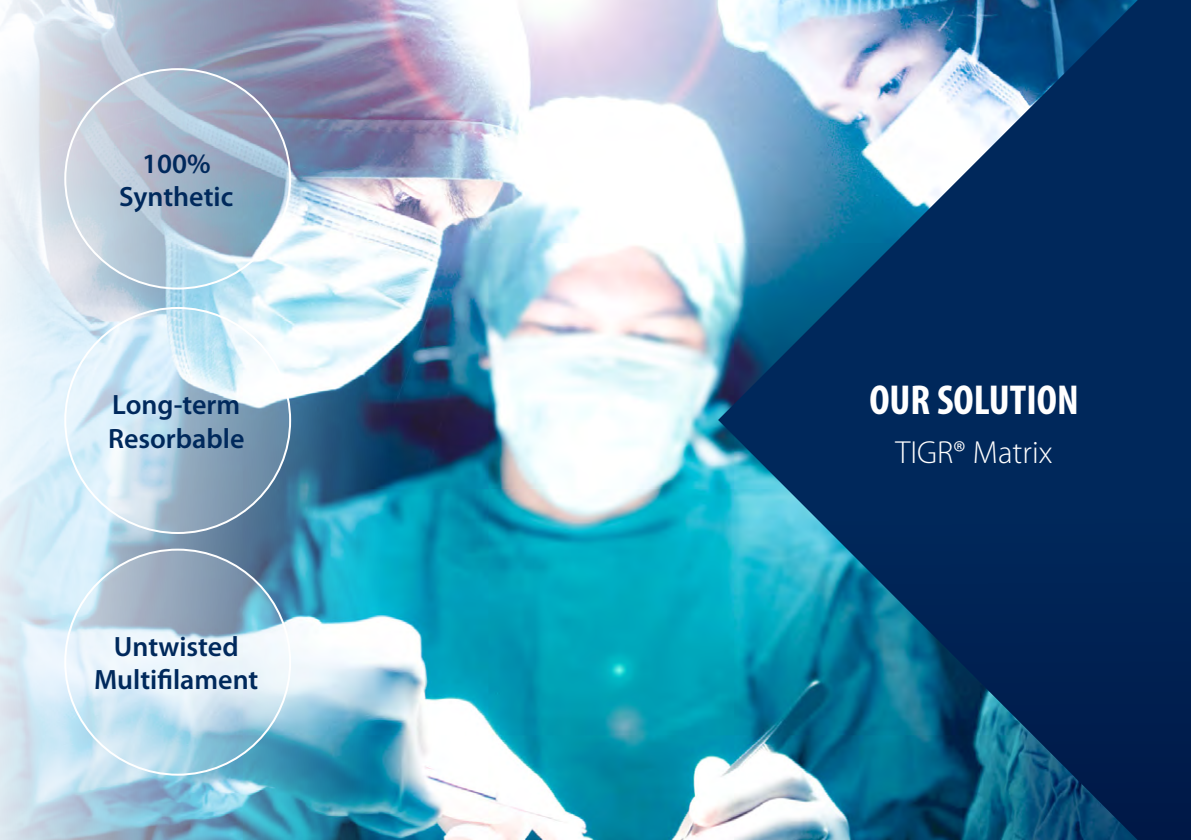
<style>
.page{position:relative;width:1191px;height:840px;background:#fff}
.page>*{position:absolute;margin:0;border:0;box-sizing:border-box;transform-origin:0 0}
.Teaser_rub_vit_25p{font:700 condensed 42px "Myriad Pro";color:#fff}
.Teaser_rubrik_blå_16{font:300 32px "Myriad Pro";color:#fff}
.t1{font:600 28px/33.6px "Myriad Pro";color:#00295c}
</style>
<div class="page">
<img style="left:533px;top:0;width:185px;height:839px">
<img style="left:718px;top:0;width:473px;height:839px">
<img style="left:0;top:0;width:533px;height:839px">
<svg style="left:65px;top:69px;width:225px;height:219px;background:#adbfd1"></svg>
<svg style="left:65px;top:308px;width:225px;height:224px;background:#bad1e1"></svg>
<svg style="left:65px;top:549px;width:225px;height:225px;background:#bfd5e3"></svg>
<p class="t1" style="left:142px;top:147px;width:70px">100%</p>
<p class="t1" style="left:119px;top:180px;width:115px">Synthetic</p>
<p class="t1" style="left:108px;top:388px;width:138px">Long-term<br>Resorbable</p>
<p class="t1" style="left:114px;top:629px;width:126px">Untwisted</p>
<p class="t1" style="left:94px;top:663px;width:166px">Multifilament</p>
<p class="Teaser_rub_vit_25p" style="left:869px;top:373px;width:211px">OUR SOLUTION</p>
<p class="Teaser_rubrik_blå_16" style="left:895px;top:434px;width:159px">TIGR® Matrix</p>
</div>
